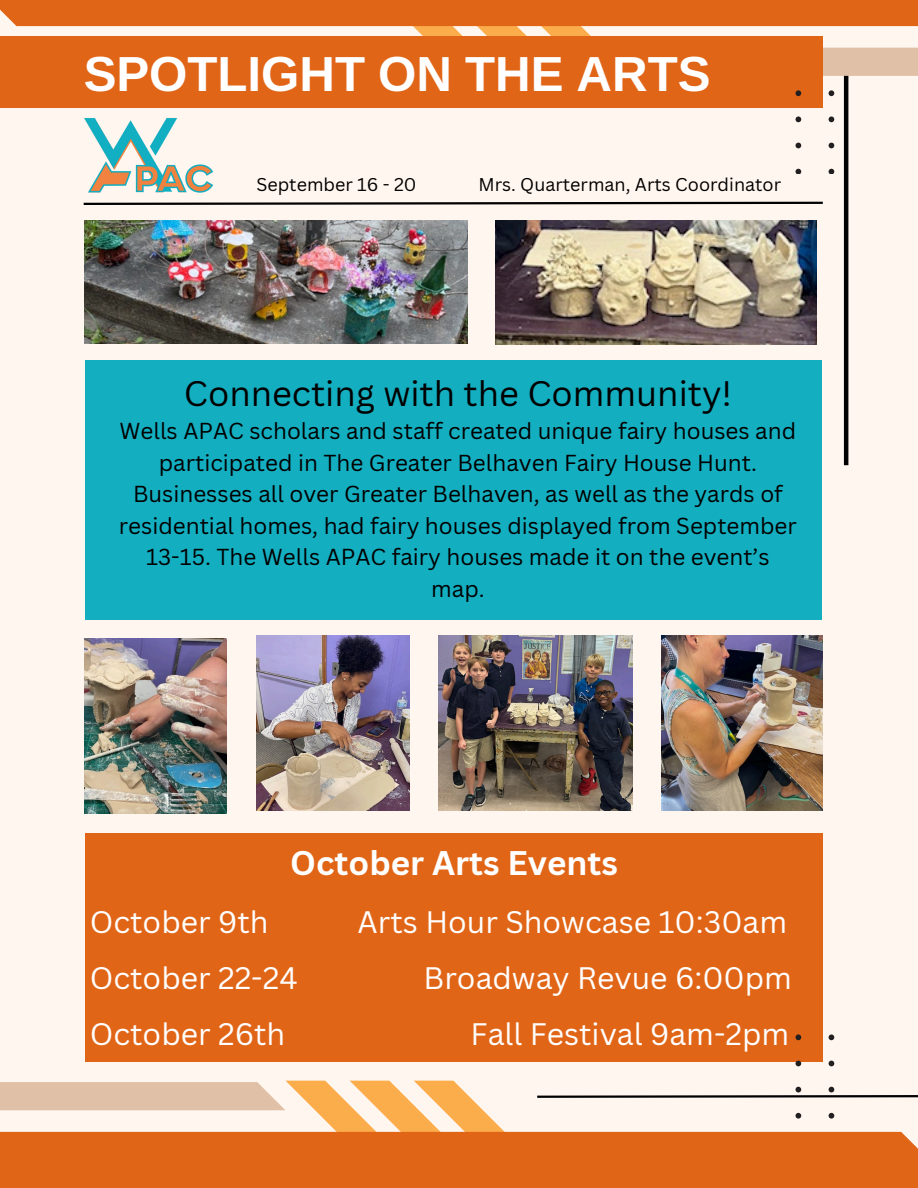
<style>
.page{position:relative;width:918px;height:1188px;background:#fff6ef}
.page>*{position:absolute;margin:0;border:0;box-sizing:border-box;transform-origin:0 0}
.t1{font:49.2px "Ramabhadra";color:#fff}
.t2{font:34.5px "Canva Sans";color:#000}
.t3{font:700 33.3px "Canva Sans";color:#fff}
.t4{font:30.3px "Canva Sans";color:#fff}
.t5{font:22.5px/31.5px "Canva Sans";color:#000;text-align:center}
.t6{font:18px "Canva Sans";color:#000}
</style>
<div class="page">
<div style="left:86px;top:833px;width:737px;height:228px;background:#e16517"></div>
<hr style="left:844px;top:72px;width:4px;height:393px;background:#000">
<svg style="left:0;top:0;width:918px;height:77px"></svg>
<div style="left:0;top:36px;width:823px;height:72px;background:#e16517"></div>
<svg style="left:83px;top:201px;width:740px;height:4px"></svg>
<svg style="left:795px;top:90px;width:39px;height:84px"></svg>
<img style="left:662px;top:635px;width:161px;height:176px">
<img style="left:439px;top:635px;width:193px;height:176px">
<svg style="left:0;top:1028px;width:918px;height:160px"></svg>
<img style="left:84px;top:118px;width:130px;height:75px">
<img style="left:85px;top:221px;width:383px;height:123px">
<div style="left:86px;top:360px;width:736px;height:259px;background:#14aec1"></div>
<img style="left:495px;top:221px;width:322px;height:123px">
<img style="left:257px;top:635px;width:153px;height:176px">
<img style="left:85px;top:638px;width:142px;height:176px">
<p class="t1" style="left:84px;top:45px;width:628px">SPOTLIGHT ON THE ARTS</p>
<h3 class="t6" style="left:256px;top:172px;width:162px">September 16 - 20</h3>
<h3 class="t6" style="left:478px;top:172px;width:304px">Mrs. Quarterman, Arts Coordinator</h3>
<p class="t2" style="left:184px;top:369px;width:550px">Connecting with the Community!</p>
<p class="t5" style="left:119px;top:415px;width:679px">Wells APAC scholars and staff created unique fairy houses and participated in The Greater Belhaven Fairy House Hunt.<br>Businesses all over Greater Belhaven, as well as the yards of residential homes, had fairy houses displayed from September 13-15. The Wells APAC fairy houses made it on the event’s map.</p>
<p class="t3" style="left:290px;top:840px;width:329px">October Arts Events</p>
<p class="t4" style="left:90px;top:900px;width:180px">October 9th</p>
<p class="t4" style="left:358px;top:900px;width:431px">Arts Hour Showcase 10:30am</p>
<p class="t4" style="left:90px;top:956px;width:209px">October 22-24</p>
<p class="t4" style="left:424px;top:956px;width:370px">Broadway Revue 6:00pm</p>
<p class="t4" style="left:90px;top:1013px;width:197px">October 26th</p>
<p class="t4" style="left:471px;top:1013px;width:320px">Fall Festival 9am-2pm</p>
</div>
